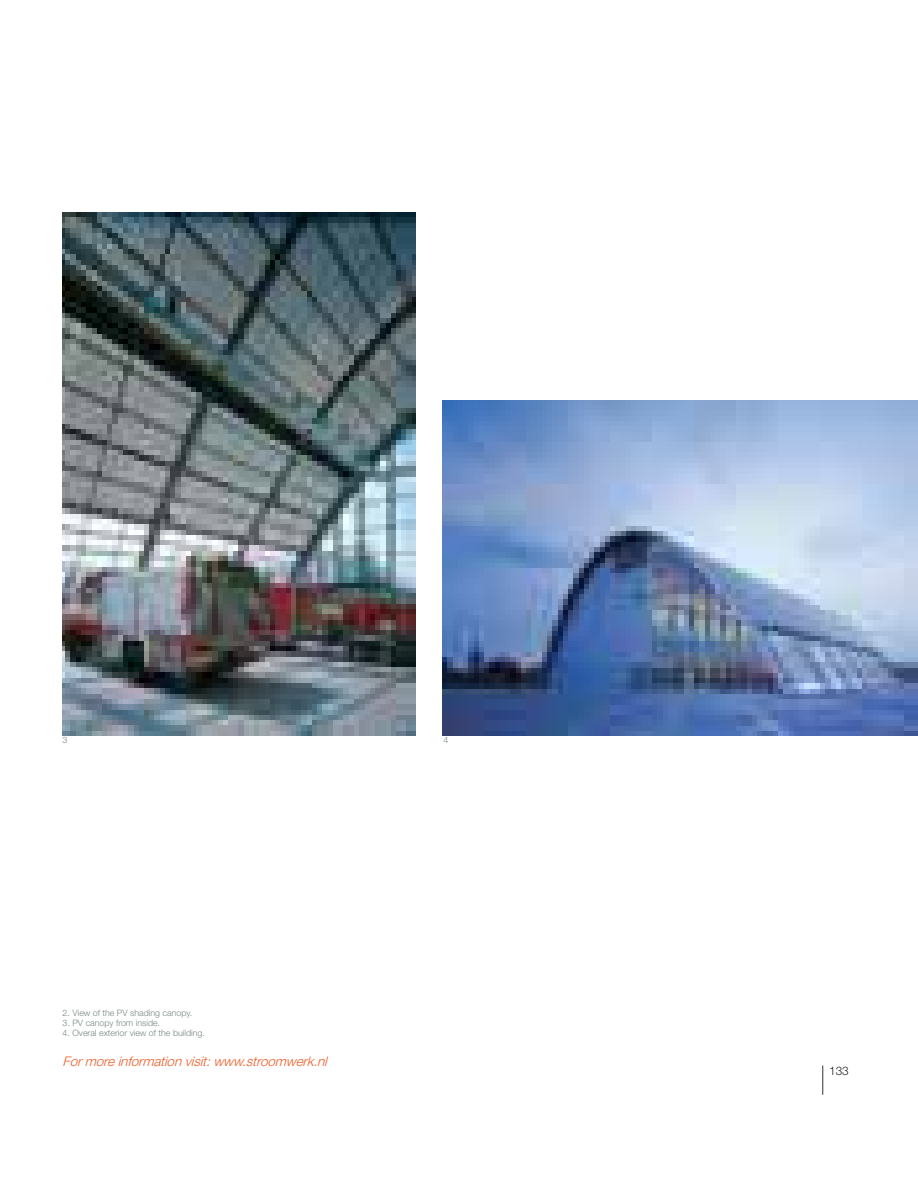
<style>
.page{position:relative;width:918px;height:1188px;background:#fff}
.page>*{position:absolute;margin:0;border:0;box-sizing:border-box;transform-origin:0 0}
.t1{font:italic 300 13.2px "Helvetica Neue";color:#f15b24}
.t2{font:300 11.85px "Helvetica Neue";color:#231f20}
.t3{font:300 8.85px "Helvetica Neue";color:#798785}
</style>
<div class="page">
<svg style="left:822px;top:1066px;width:1px;height:29px"></svg>
<img style="left:63px;top:212px;width:352px;height:524px">
<img style="left:442px;top:401px;width:476px;height:335px">
<p class="t3" style="left:63px;top:736px;width:6px">3</p>
<p class="t3" style="left:444px;top:736px;width:6px">4</p>
<p class="t3" style="left:63px;top:1009px;width:131px">2. View of the PV shading canopy.</p>
<p class="t3" style="left:63px;top:1020px;width:99px">3. PV canopy from inside.</p>
<p class="t3" style="left:63px;top:1030px;width:144px">4. Overal exterior view of the building.</p>
<h1 class="t1" style="left:63px;top:1056px;width:269px">Formore information visit:www.stroomwerk.nl</h1>
<h2 class="t2" style="left:829px;top:1066px;width:21px">133</h2>
</div>
